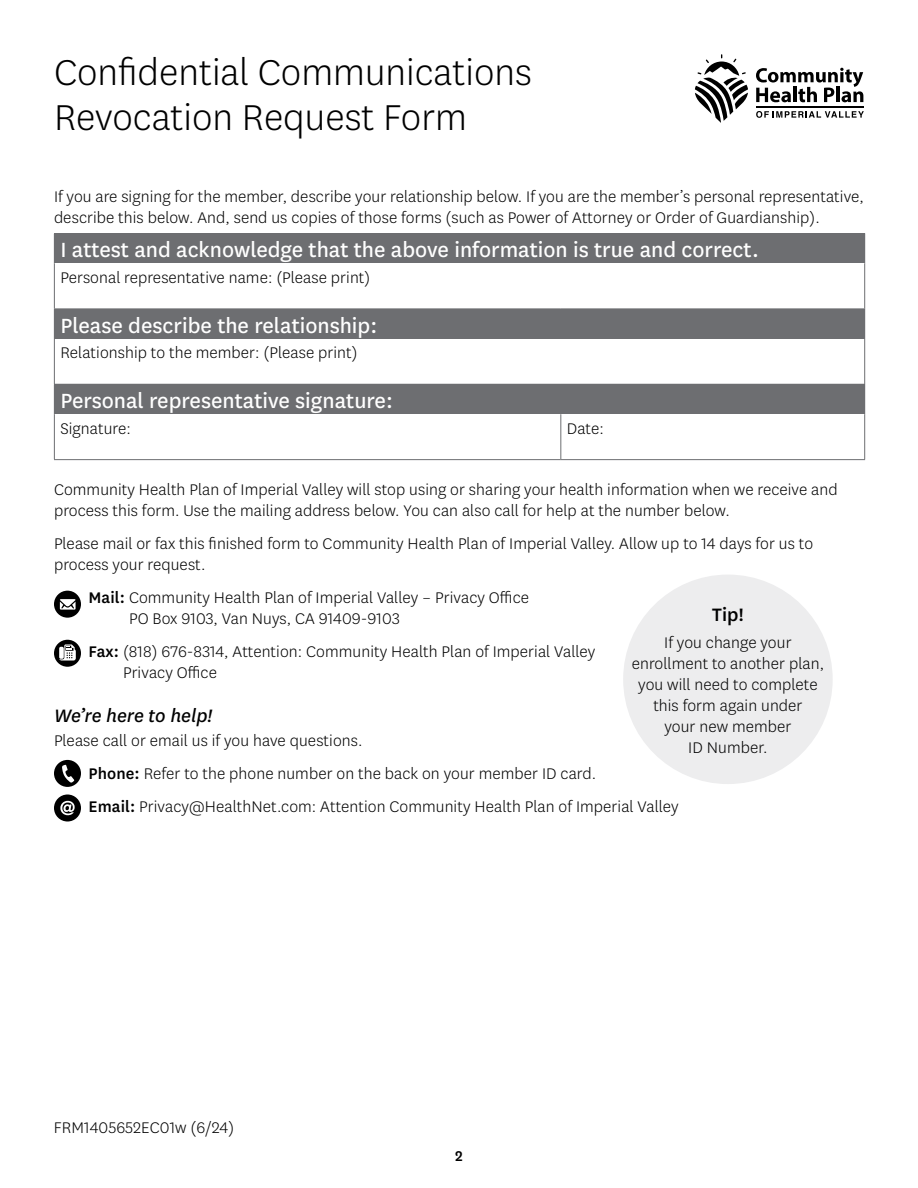
<style>
.page{position:relative;width:918px;height:1188px;background:#fff}
.page>*{position:absolute;margin:0;border:0;box-sizing:border-box;transform-origin:0 0}
.t1{font:300 42px/45px "Centene Sans";color:#000}
.t2{font:24px "Centene Sans";color:#fff}
.t3{font:italic 21px "Centene Sans";color:#000}
.t4{font:500 21px "Centene Sans";color:#000}
.t5{font:300 18px/21px "Centene Sans";letter-spacing:.005em;color:#000}
.t6{font:500 16.5px "Centene Sans";color:#000}
.s1{font-weight:500}
</style>
<div class="page">
<div style="left:54px;top:234px;width:811px;height:29px;background:#6d6e71"></div>
<div style="left:54px;top:309px;width:811px;height:30px;background:#6d6e71"></div>
<div style="left:54px;top:384px;width:811px;height:30px;background:#6d6e71"></div>
<hr style="left:54px;top:263px;width:1px;height:46px;background:#6d6e71">
<hr style="left:864px;top:263px;width:1px;height:46px;background:#6d6e71">
<hr style="left:54px;top:339px;width:1px;height:45px;background:#6d6e71">
<hr style="left:864px;top:339px;width:1px;height:45px;background:#6d6e71">
<hr style="left:54px;top:414px;width:1px;height:45px;background:#6d6e71">
<hr style="left:560px;top:414px;width:1px;height:45px;background:#6d6e71">
<hr style="left:864px;top:414px;width:1px;height:45px;background:#6d6e71">
<hr style="left:54px;top:459px;width:507px;height:1px;background:#6d6e71">
<hr style="left:561px;top:459px;width:304px;height:1px;background:#6d6e71">
<hr style="left:54px;top:233px;width:507px;height:1px;background:#6d6e71">
<hr style="left:561px;top:233px;width:304px;height:1px;background:#6d6e71">
<div style="left:54px;top:591px;width:27px;height:27px;background:#000;border-radius:50%"></div>
<svg style="left:60px;top:599px;width:16px;height:11px"></svg>
<div style="left:54px;top:640px;width:27px;height:27px;background:#000;border-radius:50%"></div>
<svg style="left:59px;top:644px;width:17px;height:17px"></svg>
<svg style="left:54px;top:760px;width:27px;height:27px"></svg>
<div style="left:54px;top:795px;width:27px;height:27px;background:#000;border-radius:50%"></div>
<svg style="left:60px;top:801px;width:15px;height:14px"></svg>
<div style="left:623px;top:575px;width:210px;height:209px;background:#ededee;border-radius:50%"></div>
<svg style="left:756px;top:111px;width:108px;height:7px"></svg>
<hr style="left:756px;top:106px;width:107px;height:2px;background:#000">
<svg style="left:756px;top:68px;width:107px;height:34px"></svg>
<svg style="left:695px;top:54px;width:53px;height:69px"></svg>
<h1 class="t1" style="left:54px;top:49px;width:479px">Confidential Communications<br>Revocation Request Form</h1>
<p class="t5" style="left:54px;top:186px;width:811px">If you are signing for the member, describe your relationship below. If you are the member’s personal representative, describe this below. And, send us copies of those forms (such as Power of Attorney or Order of Guardianship).</p>
<h2 class="t2" style="left:60px;top:234px;width:700px">I attest and acknowledge that the above information is true and correct.</h2>
<p class="t5" style="left:60px;top:266px;width:312px">Personal representative name: (Please print)</p>
<h2 class="t2" style="left:60px;top:310px;width:318px">Please describe the relationship:</h2>
<p class="t5" style="left:60px;top:342px;width:299px">Relationship to the member: (Please print)</p>
<h2 class="t2" style="left:60px;top:385px;width:334px">Personal representative signature:</h2>
<p class="t5" style="left:60px;top:417px;width:72px">Signature:</p>
<p class="t5" style="left:567px;top:417px;width:39px">Date:</p>
<p class="t5" style="left:54px;top:479px;width:785px">Community Health Plan of Imperial Valley will stop using or sharing your health information when we receive and process this form. Use the mailing address below. You can also call for help at the number below.</p>
<p class="t5" style="left:54px;top:533px;width:761px">Please mail or fax this finished form to Community Health Plan of Imperial Valley. Allow up to 14 days for us to process your request.</p>
<p class="t5" style="left:129px;top:587px;width:402px;text-indent:-40px"><span class="s1">Mail:</span> Community Health Plan of Imperial Valley – Privacy Office<br>PO Box 9103, Van Nuys, CA 91409-9103</p>
<p class="t5" style="left:123px;top:641px;width:474px;text-indent:-35px"><span class="s1">Fax:</span> (818) 676-8314, Attention: Community Health Plan of Imperial Valley<br>Privacy Office</p>
<h3 class="t3" style="left:54px;top:703px;width:160px">We’re here to help!</h3>
<p class="t5" style="left:54px;top:730px;width:310px">Please call or email us if you have questions.</p>
<p class="t5" style="left:89px;top:763px;width:509px"><span class="s1">Phone:</span> Refer to the phone number on the back on your member ID card.</p>
<p class="t5" style="left:89px;top:796px;width:592px"><span class="s1">Email:</span> Privacy@HealthNet.com: Attention Community Health Plan of Imperial Valley</p>
<h3 class="t4" style="left:712px;top:600px;width:33px">Tip!</h3>
<p class="t5" style="left:632px;top:632px;width:194px;text-align:center">If you change your enrollment to another plan, you will need to complete this form again under<br>your new member<br>ID Number.</p>
<p class="t5" style="left:54px;top:1116px;width:182px">FRM1405652EC01w (6/24)</p>
<p class="t6" style="left:455px;top:1145px;width:9px">2</p>
</div>
